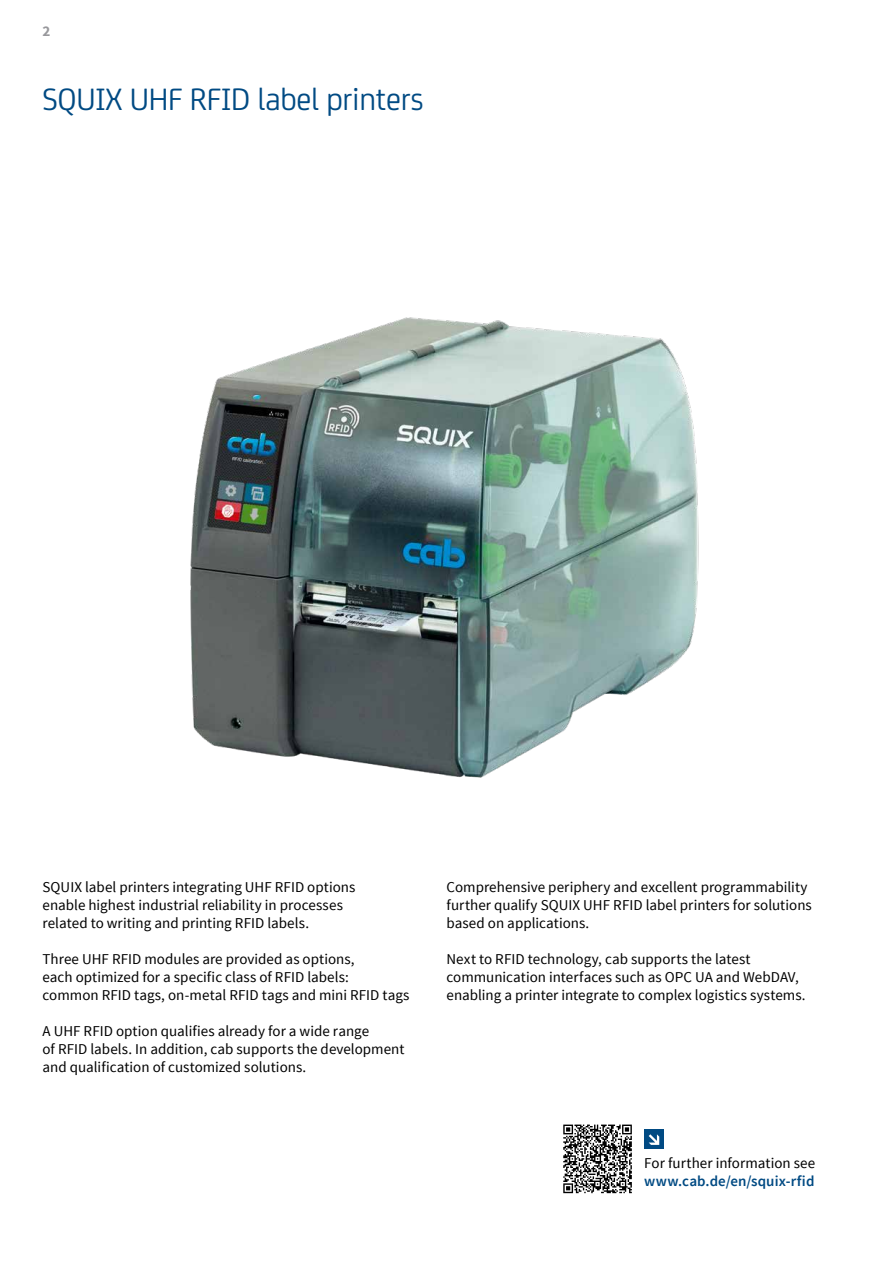
<style>
.page{position:relative;width:893px;height:1263px;background:#fff}
.page>*{position:absolute;margin:0;border:0;box-sizing:border-box;transform-origin:0 0}
.t1{font:33px "CA Sans";letter-spacing:-.01em;color:#004a83}
.t2{font:15px/18px "Source Sans Pro";color:#000}
.t3{font:600 15px "Source Sans Pro";letter-spacing:.005em;color:#004a83}
.t4{font:700 15px "Source Sans Pro";color:#98989c}
</style>
<div class="page">
<img style="left:190px;top:317px;width:509px;height:461px">
<div style="left:644px;top:1129px;width:20px;height:20px;background:#004a83"></div>
<svg style="left:649px;top:1134px;width:10px;height:11px"></svg>
<svg style="left:563px;top:1124px;width:69px;height:69px"></svg>
<p class="t4" style="left:43px;top:21px;width:9px">2</p>
<h1 class="t1" style="left:43px;top:75px;width:383px">SQUIX UHF RFID label printers</h1>
<p class="t2" style="left:43px;top:879px;width:314px">SQUIX label printers integrating UHF RFID options enable highest industrial reliability in processes related to writing and printing RFID labels.</p>
<p class="t2" style="left:43px;top:951px;width:368px">Three UHF RFID modules are provided as options,<br>each optimized for a specific class of RFID labels:<br>common RFID tags, on-metal RFID tags and mini RFID tags</p>
<p class="t2" style="left:43px;top:1023px;width:364px">A UHF RFID option qualifies already for a wide range<br>of RFID labels. In addition, cab supports the development and qualification of customized solutions.</p>
<p class="t2" style="left:446px;top:879px;width:367px">Comprehensive periphery and excellent programmability further qualify SQUIX UHF RFID label printers for solutions based on applications.</p>
<p class="t2" style="left:446px;top:951px;width:361px">Next to RFID technology, cab supports the latest communication interfaces such as OPC UA and WebDAV, enabling a printer integrate to complex logistics systems.</p>
<p class="t2" style="left:644px;top:1154px;width:173px">For further information see</p>
<p class="t3" style="left:644px;top:1172px;width:172px">www.cab.de/en/squix-rfid</p>
</div>
